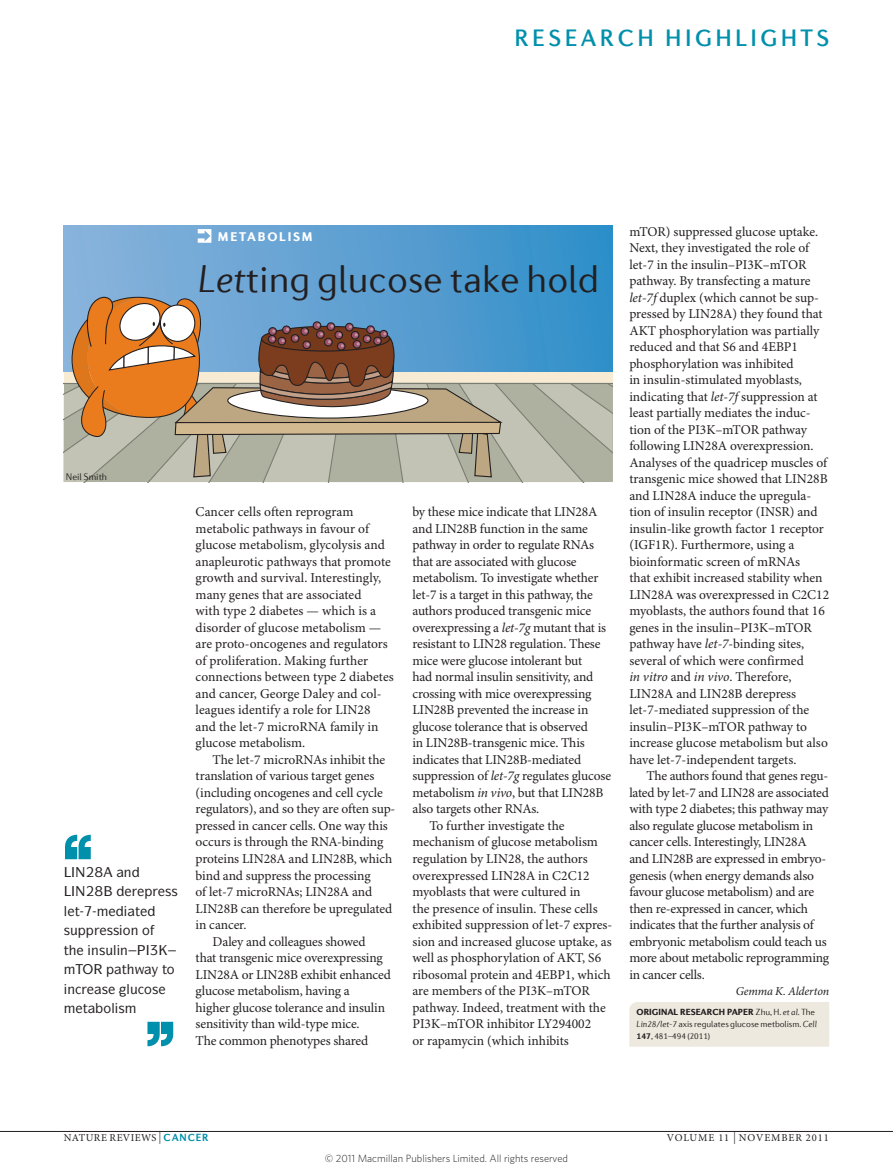
<style>
.page{position:relative;width:893px;height:1174px;background:#fff}
.page>*{position:absolute;margin:0;border:0;box-sizing:border-box;transform-origin:0 0}
.t1{font:300 39px "Diverda Sans Com";color:#231f20}
.sectionheader{font:500 24px "Diverda Sans Com";letter-spacing:.14em;color:#0090ab}
.bodyindent{font:13.5px/16.5px "Minion Pro";letter-spacing:-.01em;color:#231f20}
.bodyfirst{font:13.5px/16.5px "Minion Pro";letter-spacing:.005em;color:#231f20}
.pulloutquote{font:500 13.5px "ITC Symbol Std";color:#231f20}
.ministrap{font:900 12.75px "Diverda Sans Com";letter-spacing:.14em;color:#fff}
.author{font:italic 12px "Minion Pro";letter-spacing:-.01em;color:#231f20}
.t2{font:300 10.5px "Whitney";color:#231f20}
.t3{font:10.5px "Minion Pro";letter-spacing:.07em;color:#231f20}
.t4{font:10.5px "Minion Pro";letter-spacing:.04em;color:#231f20}
.creditstyle{font:300 9.75px "Diverda Sans Com";letter-spacing:-.005em;color:#231f20}
.t5{font:300 9px/12px "Diverda Sans Com";letter-spacing:-.005em;color:#231f20}
.s1{font-style:italic}
.s2{font-weight:900}
.s3{font-weight:700}
.s4{font-size:12px}
.s5{font-family:"Diverda Sans Com";font-weight:700;color:#0090ab}
</style>
<div class="page">
<svg style="left:147px;top:1021px;width:26px;height:25px"></svg>
<svg style="left:65px;top:834px;width:26px;height:25px"></svg>
<div style="left:64px;top:225px;width:548px;height:146px;background:linear-gradient(to right,#8cb3dc,#318fc9)"></div>
<svg style="left:555px;top:382px;width:57px;height:100px"></svg>
<svg style="left:71px;top:296px;width:484px;height:186px"></svg>
<hr style="left:0;top:1131px;width:893px;height:1px;background:#231f20">
<div style="left:629px;top:1002px;width:200px;height:44px;background:#ede9de"></div>
<svg style="left:198px;top:229px;width:13px;height:14px"></svg>
<p class="sectionheader" style="left:514px;top:24px;width:316px">RESEARCH HIGHLIGHTS</p>
<p class="creditstyle" style="left:66px;top:471px;width:43px">Neil Smith</p>
<p class="pulloutquote" style="left:124px;top:863px;width:9px">■</p>
<p class="pulloutquote" style="left:107px;top:922px;width:45px">▲▲ □■ □</p>
<p class="pulloutquote" style="left:64px;top:941px;width:66px">▼ ■▲◆● ■</p>
<p class="pulloutquote" style="left:127px;top:980px;width:33px">●◆ □▲</p>
<p class="pulloutquote" style="left:83px;top:1000px;width:43px">▼ □●▲</p>
<p class="ministrap" style="left:218px;top:229px;width:96px">METABOLISM</p>
<p class="t1" style="left:198px;top:256px;width:403px"><span class="s1">Let</span>ting glucose take hold</p>
<p class="bodyfirst" style="left:196px;top:504px;width:200px">Cancer cells often reprogram metabolic pathways in favour of glucose metabolism, glycolysis and anapleurotic pathways that promote growth and survival. Interestingly, many genes that are associated<br>with type 2 diabetes — which is a disorder of glucose metabolism — are proto-oncogenes and regulators of proliferation. Making further connections between type 2 diabetes and cancer, George Daley and col&shy;leagues identify a role for LIN28 and the let‑7 microRNA family in glucose metabolism.</p>
<p class="bodyindent" style="left:196px;top:752px;width:201px;text-indent:17px">The let‑7 microRNAs inhibit the translation of various target genes (including oncogenes and cell cycle regulators), and so they are often sup&shy;pressed in cancer cells. One way this occurs is through the RNA-binding proteins LIN28A and LIN28B, which bind and suppress the processing<br>of let‑7 microRNAs; LIN28A and<br>LIN28B can therefore be upregulated in cancer.</p>
<p class="bodyindent" style="left:196px;top:933px;width:197px;text-indent:17px">Daley and colleagues showed<br>that transgenic mice overexpressing LIN28A or LIN28B exhibit enhanced glucose metabolism, having a<br>higher glucose tolerance and insulin sensitivity than wild-type mice.<br>The common phenotypes shared</p>
<p class="bodyindent" style="left:412px;top:504px;width:200px">by these mice indicate that LIN28A and LIN28B function in the same pathway in order to regulate RNAs that are associated with glucose metabolism. To investigate whether let‑7 is a target in this pathway, the authors produced transgenic mice overexpressing a <span class="s1">let‑7g</span> mutant that is resistant to LIN28 regulation. These mice were glucose intolerant but<br>had normal insulin sensitivity, and crossing with mice overexpressing LIN28B prevented the increase in glucose tolerance that is observed<br>in LIN28B‑transgenic mice. This indicates that LIN28B‑mediated suppression of <span class="s1">let‑7g</span> regulates glucose metabolism <span class="s1">in vivo</span>, but that LIN28B also targets other RNAs.</p>
<p class="bodyindent" style="left:412px;top:818px;width:201px;text-indent:17px">To further investigate the mechanism of glucose metabolism regulation by LIN28, the authors overexpressed LIN28A in C2C12 myoblasts that were cultured in<br>the presence of insulin. These cells exhibited suppression of let‑7 expres&shy;sion and increased glucose uptake, as well as phosphorylation of AKT, S6 ribosomal protein and 4EBP1, which are members of the PI3K–mTOR pathway. Indeed, treatment with the PI3K–mTOR inhibitor LY294002<br>or rapamycin (which inhibits</p>
<p class="bodyindent" style="left:629px;top:224px;width:201px">mTOR) suppressed glucose uptake.<br>Next, they investigated the role of let‑7 in the insulin–PI3K–mTOR pathway. By transfecting a mature <span class="s1">let‑7f</span> duplex (which cannot be sup&shy;pressed by LIN28A) they found that AKT phosphorylation was partially reduced and that S6 and 4EBP1 phosphorylation was inhibited<br>in insulin-stimulated myoblasts, indicating that <span class="s1">let‑7f</span> suppression at least partially mediates the induc&shy;tion of the PI3K–mTOR pathway following LIN28A overexpression.<br>Analyses of the quadricep muscles of transgenic mice showed that LIN28B and LIN28A induce the upregula&shy;tion of insulin receptor (INSR) and insulin-like growth factor 1 receptor (IGF1R). Furthermore, using a bioinformatic screen of mRNAs<br>that exhibit increased stability when LIN28A was overexpressed in C2C12 myoblasts, the authors found that 16 genes in the insulin–PI3K–mTOR pathway have <span class="s1">let‑7‑</span>binding sites, several of which were confirmed<br><span class="s1">in vitro</span> and <span class="s1">in vivo</span>. Therefore, LIN28A and LIN28B derepress let‑7‑mediated suppression of the insulin–PI3K–mTOR pathway to increase glucose metabolism but also have let‑7‑independent targets.</p>
<p class="bodyindent" style="left:629px;top:768px;width:201px;text-indent:17px">The authors found that genes regu&shy;lated by let‑7 and LIN28 are associated with type 2 diabetes; this pathway may also regulate glucose metabolism in cancer cells. Interestingly, LIN28A and LIN28B are expressed in embryo&shy;genesis (when energy demands also favour glucose metabolism) and are then re-expressed in cancer, which indicates that the further analysis of embryonic metabolism could teach us more about metabolic reprogramming in cancer cells.</p>
<p class="author" style="left:736px;top:984px;width:95px">Gemma K. Alderton</p>
<p class="t5" style="left:637px;top:1006px;width:182px"><span class="s2">ORIGINAL RESEARCH PAPER</span> Zhu, H. <span class="s1">et al</span>. The<br><span class="s1">Lin28/let‑7</span> axis regulates glucose metbolism. <span class="s1">Cell<br></span><span class="s3">147</span>, 481–494 (2011)</p>
<p class="t4" style="left:64px;top:1131px;width:146px">NATURE REVIEWS <span class="s4">|</span> <span class="s5">CANCER</span></p>
<p class="t3" style="left:667px;top:1131px;width:163px">VOLUME 11 <span class="s4">|</span> NOVEMBER 2011</p>
<p class="t2" style="left:325px;top:1151px;width:245px">© 2011 Macmillan Publishers Limited. All rights reserved</p>
</div>
